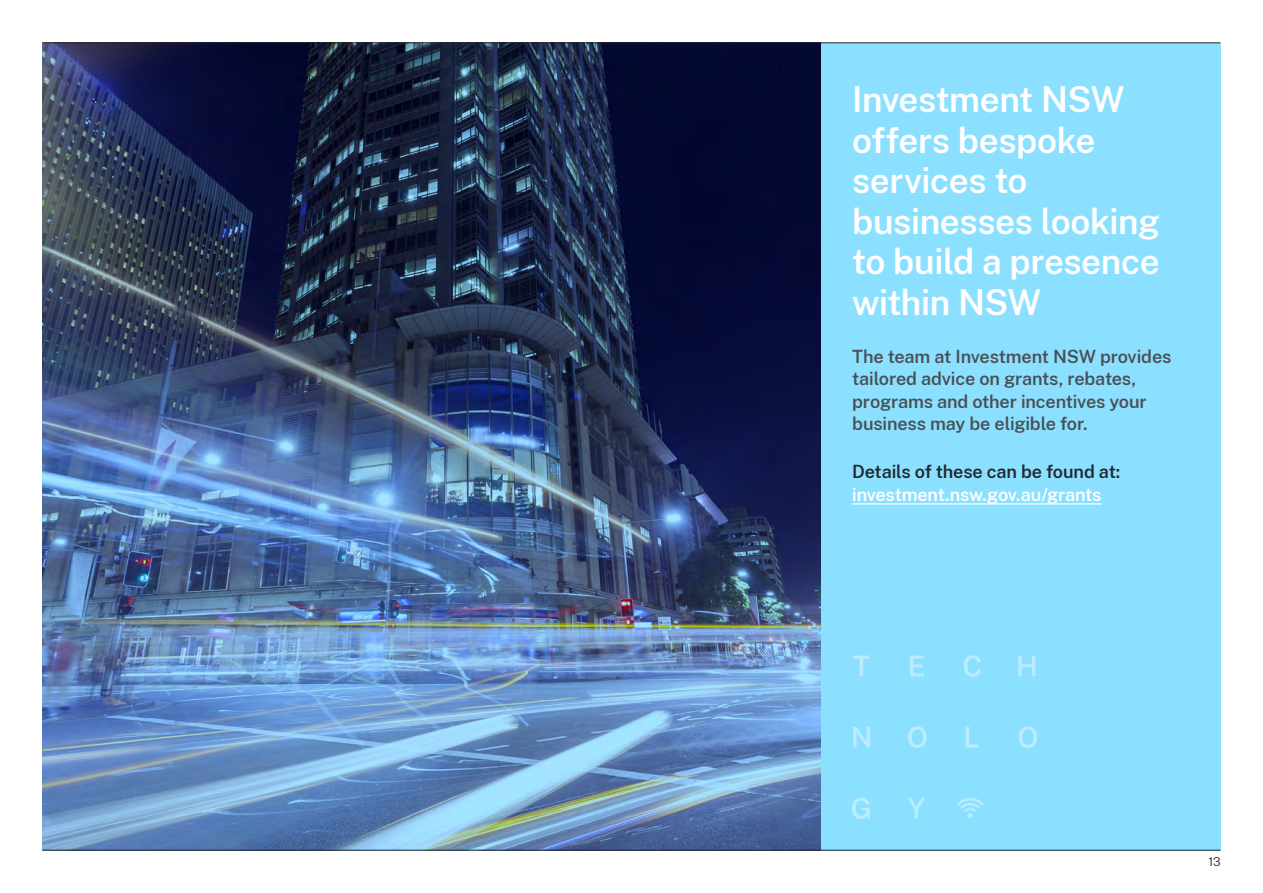
<style>
.page{position:relative;width:1263px;height:893px;background:#fff}
.page>*{position:absolute;margin:0;border:0;box-sizing:border-box;transform-origin:0 0}
.t1{font:600 35.1px/40.5px "Public Sans";letter-spacing:-.015em;color:#fff}
.t2{font:600 18px/22.5px "Public Sans";letter-spacing:-.01em;color:#495054}
.t3{font:600 18px "Public Sans";letter-spacing:-.015em;color:#fff}
.t4{font:600 18px "Public Sans";letter-spacing:-.01em;color:#22272b}
.t5{font:300 12px "Public Sans";color:#22272b}
</style>
<div class="page">
<div style="left:821px;top:43px;width:399px;height:807px;background:#8ce0ff"></div>
<img style="left:43px;top:44px;width:778px;height:806px">
<hr style="left:43px;top:850px;width:1177px;height:1px;background:#22272b">
<hr style="left:43px;top:43px;width:1177px;height:1px;background:#22272b">
<svg style="left:957px;top:798px;width:27px;height:20px"></svg>
<svg style="left:852px;top:797px;width:73px;height:22px"></svg>
<svg style="left:853px;top:726px;width:184px;height:22px"></svg>
<svg style="left:853px;top:655px;width:182px;height:22px"></svg>
<hr style="left:852px;top:503px;width:249px;height:2px;background:#fff">
<h1 class="t1" style="left:852px;top:77px;width:309px">Investment NSW offers bespoke services to businesses looking to build a presence within NSW</h1>
<p class="t2" style="left:852px;top:344px;width:321px">The team at Investment NSW provides tailored advice on grants, rebates, programs and other incentives your business may be eligible for.</p>
<p class="t4" style="left:852px;top:459px;width:270px">Details of these can be found at:</p>
<p class="t3" style="left:852px;top:481px;width:251px">investment.nsw.gov.au/grants</p>
<p class="t5" style="left:1208px;top:853px;width:14px">13</p>
</div>
